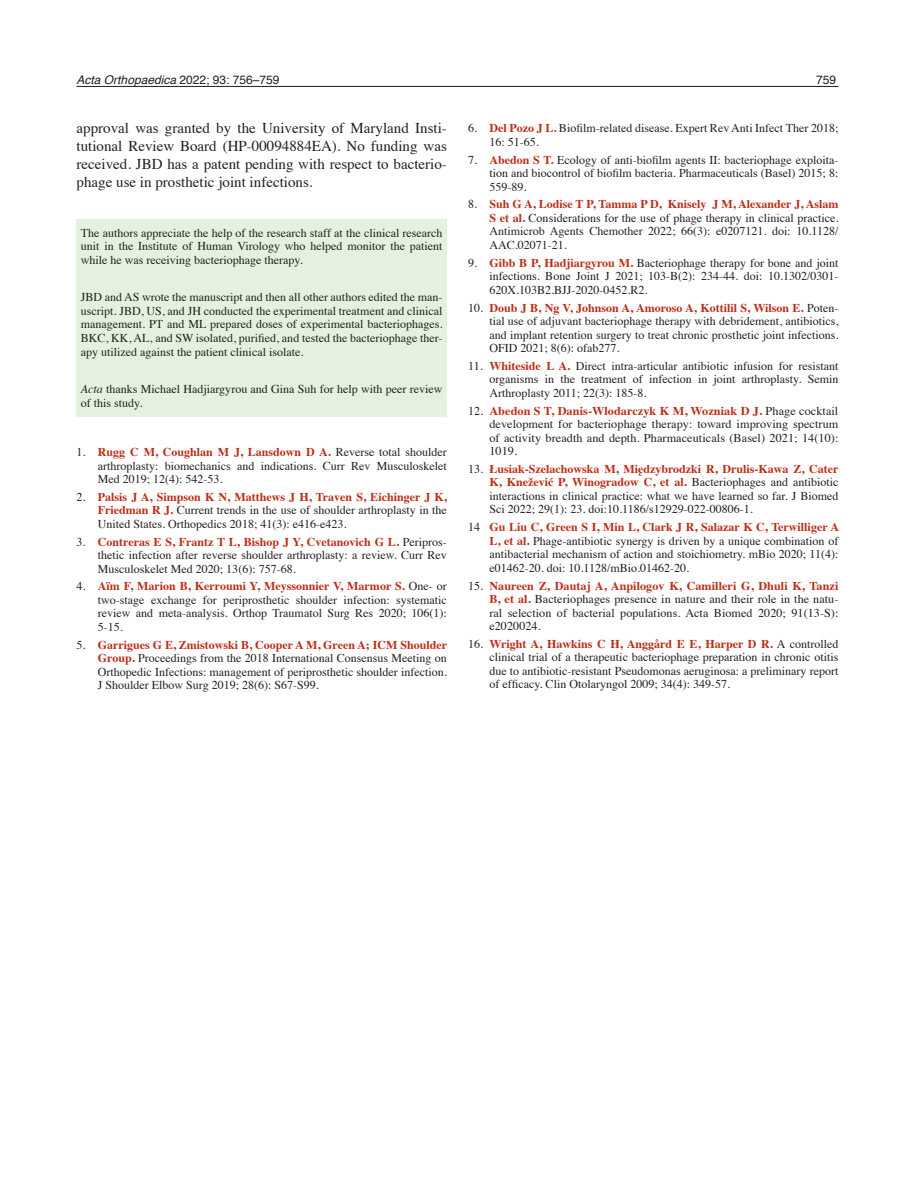
<style>
.page{position:relative;width:915px;height:1191px;background:#fff}
.page>*{position:absolute;margin:0;border:0;box-sizing:border-box;transform-origin:0 0}
._4-Brödstart{font:15px/18px "Times";color:#231f20;text-align:justify}
._8-Referenser{font:12px/13.5px "Times";color:#231f20;text-align:justify}
._7-Petit{font:12px/13.5px "Times";color:#231f20;text-align:justify}
.t1{font:italic 12px "Helvetica";color:#231f20}
.t2{font:12px "Helvetica";color:#231f20}
.s1{font-style:normal}
.s2{font-style:italic}
.s3{font-weight:700;color:#bc2e18}
</style>
<div class="page">
<hr style="left:77px;top:86px;width:761px;height:1px;background:#231f20">
<div style="left:77px;top:219px;width:369px;height:198px;background:#e4f1de"></div>
<p class="t1" style="left:77px;top:70px;width:204px">Acta Orthopaedica <span class="s1">2022; 93: 756–759</span></p>
<p class="t2" style="left:816px;top:70px;width:22px">759</p>
<p class="_4-Brödstart" style="left:77px;top:118px;width:371px">approval was granted by the University of Maryland Insti&shy;tutional Review Board (HP-00094884EA). No funding was received. JBD has a patent pending with respect to bacterio&shy;phage use in prosthetic joint infections.</p>
<p class="_7-Petit" style="left:81px;top:225px;width:363px">The authors appreciate the help of the research staff at the clinical research unit in the Institute of Human Virology who helped monitor the patient while he was receiving bacteriophage therapy.</p>
<p class="_7-Petit" style="left:81px;top:290px;width:363px">JBD and AS wrote the manuscript and then all other authors edited the man&shy;uscript. JBD, US, and JH conducted the experimental treatment and clinical management. PT and ML prepared doses of experimental bacteriophages.<br>BKC, KK, AL, and SW isolated, purified, and tested the bacteriophage ther&shy;apy utilized against the patient clinical isolate.</p>
<p class="_7-Petit" style="left:81px;top:381px;width:363px"><span class="s2">Acta</span> thanks Michael Hadjiargyrou and Gina Suh for help with peer review of this study.</p>
<p class="_8-Referenser" style="left:98px;top:444px;width:350px;text-indent:-21px">1. <span class="s3">Rugg C M, Coughlan M J, Lansdown D A.</span> Reverse total shoulder arthroplasty: biomechanics and indications. Curr Rev Musculoskelet Med 2019; 12(4): 542-53.</p>
<p class="_8-Referenser" style="left:98px;top:489px;width:350px;text-indent:-21px">2. <span class="s3">Palsis J A, Simpson K N, Matthews J H, Traven S, Eichinger J K, Friedman R J.</span> Current trends in the use of shoulder arthroplasty in the United States. Orthopedics 2018; 41(3): e416-e423.</p>
<p class="_8-Referenser" style="left:98px;top:534px;width:350px;text-indent:-21px">3. <span class="s3">Contreras E S, Frantz T L, Bishop J Y, Cvetanovich G L.</span> Peripros&shy;thetic infection after reverse shoulder arthroplasty: a review. Curr Rev Musculoskelet Med 2020; 13(6): 757-68.</p>
<p class="_8-Referenser" style="left:98px;top:578px;width:350px;text-indent:-21px">4. <span class="s3">Aïm F, Marion B, Kerroumi Y, Meyssonnier V, Marmor S.</span> One- or two-stage exchange for periprosthetic shoulder infection: systematic review and meta-analysis. Orthop Traumatol Surg Res 2020; 106(1):<br>5-15.</p>
<p class="_8-Referenser" style="left:98px;top:637px;width:350px;text-indent:-21px">5. <span class="s3">Garrigues G E, Zmistowski B, Cooper A M, Green A; ICM Shoulder Group.</span> Proceedings from the 2018 International Consensus Meeting on Orthopedic Infections: management of periprosthetic shoulder infection.<br>J Shoulder Elbow Surg 2019; 28(6): S67-S99.</p>
<p class="_8-Referenser" style="left:489px;top:120px;width:350px;text-indent:-21px">6. <span class="s3">Del Pozo J L.</span> Biofilm-related disease. Expert Rev Anti Infect Ther 2018;<br>16: 51-65.</p>
<p class="_8-Referenser" style="left:489px;top:152px;width:350px;text-indent:-21px">7. <span class="s3">Abedon S T.</span> Ecology of anti-biofilm agents II: bacteriophage exploita&shy;tion and biocontrol of biofilm bacteria. Pharmaceuticals (Basel) 2015; 8:<br>559-89.</p>
<p class="_8-Referenser" style="left:489px;top:197px;width:350px;text-indent:-21px">8. <span class="s3">Suh G A, Lodise T P, Tamma P D, Knisely J M, Alexander J, Aslam S et al.</span> Considerations for the use of phage therapy in clinical practice.<br>Antimicrob Agents Chemother 2022; 66(3): e0207121. doi: 10.1128/ AAC.02071-21.</p>
<p class="_8-Referenser" style="left:489px;top:255px;width:350px;text-indent:-21px">9. <span class="s3">Gibb B P, Hadjiargyrou M.</span> Bacteriophage therapy for bone and joint infections. Bone Joint J 2021; 103-B(2): 234-44. doi: 10.1302/0301- 620X.103B2.BJJ-2020-0452.R2.</p>
<p class="_8-Referenser" style="left:489px;top:300px;width:350px;text-indent:-21px">10. <span class="s3">Doub J B, Ng V, Johnson A, Amoroso A, Kottilil S, Wilson E.</span> Poten&shy;tial use of adjuvant bacteriophage therapy with debridement, antibiotics, and implant retention surgery to treat chronic prosthetic joint infections.<br>OFID 2021; 8(6): ofab277.</p>
<p class="_8-Referenser" style="left:489px;top:358px;width:350px;text-indent:-21px">11. <span class="s3">Whiteside L A.</span> Direct intra-articular antibiotic infusion for resistant organisms in the treatment of infection in joint arthroplasty. Semin Arthroplasty 2011; 22(3): 185-8.</p>
<p class="_8-Referenser" style="left:489px;top:403px;width:350px;text-indent:-21px">12. <span class="s3">Abedon S T, Danis-Wlodarczyk K M, Wozniak D J.</span> Phage cocktail development for bacteriophage therapy: toward improving spectrum of activity breadth and depth. Pharmaceuticals (Basel) 2021; 14(10):<br>1019.</p>
<p class="_8-Referenser" style="left:489px;top:461px;width:350px;text-indent:-21px">13. <span class="s3">Łusiak-Szelachowska M, Międzybrodzki R, Drulis-Kawa Z, Cater K, Knežević P, Winogradow C, et al.</span> Bacteriophages and antibiotic interactions in clinical practice: what we have learned so far. J Biomed Sci 2022; 29(1): 23. doi:10.1186/s12929-022-00806-1.</p>
<p class="_8-Referenser" style="left:489px;top:519px;width:351px;text-indent:-21px">14 <span class="s3">Gu Liu C, Green S I, Min L, Clark J R, Salazar K C, Terwilliger A L, et al.</span> Phage-antibiotic synergy is driven by a unique combination of antibacterial mechanism of action and stoichiometry. mBio 2020; 11(4): e01462-20. doi: 10.1128/mBio.01462-20.</p>
<p class="_8-Referenser" style="left:489px;top:577px;width:350px;text-indent:-21px">15. <span class="s3">Naureen Z, Dautaj A, Anpilogov K, Camilleri G, Dhuli K, Tanzi B, et al.</span> Bacteriophages presence in nature and their role in the natu&shy;ral selection of bacterial populations. Acta Biomed 2020; 91(13-S): e2020024.</p>
<p class="_8-Referenser" style="left:489px;top:636px;width:350px;text-indent:-21px">16. <span class="s3">Wright A, Hawkins C H, Anggård E E, Harper D R.</span> A controlled clinical trial of a therapeutic bacteriophage preparation in chronic otitis due to antibiotic-resistant Pseudomonas aeruginosa: a preliminary report of efficacy. Clin Otolaryngol 2009; 34(4): 349-57.</p>
</div>
